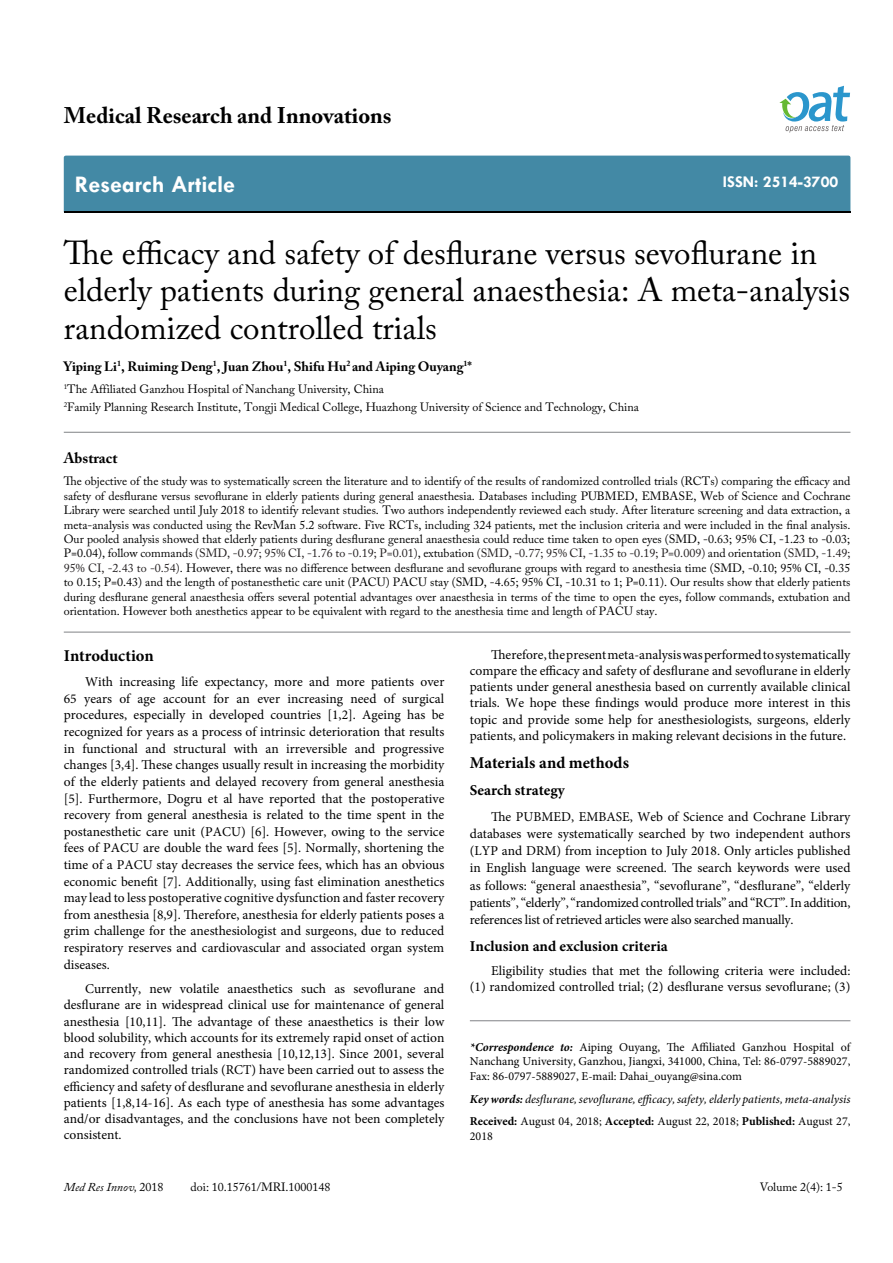
<style>
.page{position:relative;width:893px;height:1263px;background:#fff}
.page>*{position:absolute;margin:0;border:0;box-sizing:border-box;transform-origin:0 0}
.t1{font:33px/37.5px "Adobe Caslon Pro";color:#000}
.t2{font:700 24px "Tw Cen";color:#fff}
.t3{font:700 22.5px "Adobe Caslon Pro";color:#000}
.t4{font:700 16.5px "Minion Pro";color:#000}
.t5{font:700 16.5px "Tw Cen";color:#fff}
.t6{font:700 15px "Minion Pro";color:#000}
.t7{font:700 15px "Adobe Caslon Pro";color:#000}
.t8{font:13.5px/16.6px "Minion Pro";color:#000;text-align:justify}
.t9{font:700 13.5px "Adobe Caslon Pro";color:#000}
.t10{font:12px/14.4px "Adobe Caslon Pro";color:#000}
.t11{font:12px/14.4px "Minion Pro";color:#000;text-align:justify}
.t12{font:italic 12px/23px "Minion Pro";color:#000}
.t13{font:italic 12px "Adobe Caslon Pro";color:#000}
.s1{color:#231f20}
.s2{font-weight:700;font-style:italic}
.s3{font-weight:700}
.s4{font-weight:700;font-style:normal}
.s5{font-style:normal}
</style>
<div class="page">
<div style="left:64px;top:156px;width:786px;height:56px;background:#4389a5"></div>
<svg style="left:779px;top:86px;width:71px;height:47px"></svg>
<hr style="left:64px;top:432px;width:786px;height:1px;background:#808285">
<hr style="left:64px;top:632px;width:786px;height:1px;background:#808285">
<hr style="left:470px;top:1020px;width:380px;height:1px;background:#808285">
<h3 class="t3" style="left:64px;top:102px;width:329px">Medical Research and Innovations</h3>
<h2 class="t2" style="left:75px;top:170px;width:162px">Research Article</h2>
<p class="t5" style="left:723px;top:172px;width:117px">ISSN: 2514-3700</p>
<h1 class="t1" style="left:64px;top:234px;width:788px">The efficacy and safety of desflurane versus sevoflurane in elderly patients during general anaesthesia: A meta-analysis randomized controlled trials</h1>
<p class="t9" style="left:64px;top:358px;width:410px">Yiping Li<sup>1</sup>, Ruiming Deng<sup>1</sup>, Juan Zhou<sup>1</sup>, Shifu Hu<sup>2</sup> and Aiping Ouyang<sup>1</sup>*</p>
<p class="t10" style="left:64px;top:380px;width:577px;line-height:18px"><sup>1</sup>The Affiliated Ganzhou Hospital of Nanchang University, China<br><sup>2</sup>Family Planning Research Institute, Tongji Medical College, Huazhong University of Science and Technology, China</p>
<p class="t7" style="left:64px;top:449px;width:55px">Abstract</p>
<p class="t10" style="left:64px;top:474px;width:788px;text-align:justify">The objective of the study was to systematically screen the literature and to identify of the results of randomized controlled trials (RCTs) comparing the efficacy and safety of desflurane versus sevoflurane in elderly patients during general anaesthesia. Databases including PUBMED, EMBASE, Web of Science and Cochrane Library were searched until July 2018 to identify relevant studies. Two authors independently reviewed each study. After literature screening and data extraction, a meta-analysis was conducted using the RevMan 5.2 software. Five RCTs, including 324 patients, met the inclusion criteria and were included in the final analysis.<br>Our pooled analysis showed that elderly patients during desflurane general anaesthesia could reduce time taken to open eyes (SMD, -0.63; 95% CI, -1.23 to -0.03; P=0.04), follow commands <span class="s1">(SMD, -0.97; 95% CI, -1.76 to -0.19; P=0.01)</span>, extubation <span class="s1">(SMD, -0.77; 95% CI, -1.35 to -0.19; P=0.009)</span> and orientation (<span class="s1">SMD, -1.49; 95% CI, -2.43 to -0.54)</span>. However, there was no difference between desflurane and sevoflurane groups with regard to anesthesia time (SMD, -0.10; 95% CI, -0.35 to 0.15; P=0.43) and the length of postanesthetic care unit (PACU) PACU stay (SMD, -4.65; 95% CI, -10.31 to 1; P=0.11). Our results show that elderly patients during desflurane general anaesthesia offers several potential advantages over anaesthesia in terms of the time to open the eyes, follow commands, extubation and orientation. However both anesthetics appear to be equivalent with regard to the anesthesia time and length of PACU stay.</p>
<p class="t4" style="left:64px;top:644px;width:91px">Introduction</p>
<p class="t8" style="left:64px;top:674px;width:382px;text-indent:21px">With increasing life expectancy, more and more patients over 65 years of age account for an ever increasing need of surgical procedures, especially in developed countries [1,2]. Ageing has be recognized for years as a process of intrinsic deterioration that results in functional and structural with an irreversible and progressive changes [3,4]. These changes usually result in increasing the morbidity of the elderly patients and delayed recovery from general anesthesia [5]. Furthermore, Dogru et al have reported that the postoperative recovery from general anesthesia is related to the time spent in the postanesthetic care unit (PACU) [6]. However, owing to the service fees of PACU are double the ward fees [5]. Normally, shortening the time of a PACU stay decreases the service fees, which has an obvious economic benefit [7]. Additionally, using fast elimination anesthetics may lead to less postoperative cognitive dysfunction and faster recovery from anesthesia [8,9]. Therefore, anesthesia for elderly patients poses a grim challenge for the anesthesiologist and surgeons, due to reduced respiratory reserves and cardiovascular and associated organ system diseases.</p>
<p class="t8" style="left:64px;top:981px;width:382px;line-height:16.2px;text-indent:21px">Currently, new volatile anaesthetics such as sevoflurane and desflurane are in widespread clinical use for maintenance of general anesthesia [10,11]. The advantage of these anaesthetics is their low blood solubility, which accounts for its extremely rapid onset of action and recovery from general anesthesia [10,12,13]. Since 2001, several randomized controlled trials (RCT) have been carried out to assess the efficiency and safety of desflurane and sevoflurane anesthesia in elderly patients [1,8,14-16]. As each type of anesthesia has some advantages and/or disadvantages, and the conclusions have not been completely consistent.</p>
<p class="t8" style="left:470px;top:646px;width:382px;line-height:16.2px;text-indent:21px">Therefore, the present meta-analysis was performed to systematically compare the efficacy and safety of desflurane and sevoflurane in elderly patients under general anesthesia based on currently available clinical trials. We hope these findings would produce more interest in this topic and provide some help for anesthesiologists, surgeons, elderly patients, and policymakers in making relevant decisions in the future.</p>
<p class="t4" style="left:470px;top:751px;width:161px">Materials and methods</p>
<p class="t6" style="left:470px;top:779px;width:96px">Search strategy</p>
<p class="t8" style="left:470px;top:808px;width:382px;line-height:17.2px;text-indent:21px">The PUBMED, EMBASE, Web of Science and Cochrane Library databases were systematically searched by two independent authors (LYP and DRM) from inception to July 2018. Only articles published in English language were screened. The search keywords were used as follows: “general anaesthesia”, “sevoflurane”, “desflurane”, “elderly patients”, “elderly”, “randomized controlled trials” and “RCT”. In addition, references list of retrieved articles were also searched manually.</p>
<p class="t6" style="left:470px;top:935px;width:200px">Inclusion and exclusion criteria</p>
<p class="t8" style="left:470px;top:963px;width:382px;line-height:16.2px;text-align:right">Eligibility studies that met the following criteria were included:<br>(1) randomized controlled trial; (2) desflurane versus sevoflurane; (3)</p>
<p class="t11" style="left:470px;top:1040px;width:382px"><span class="s2">*Correspondence to:</span> Aiping Ouyang, The Affiliated Ganzhou Hospital of Nanchang University, Ganzhou, Jiangxi, 341000, China, Tel: 86-0797-5889027, Fax: 86-0797-5889027, E-mail: Dahai_ouyang@sina.com</p>
<p class="t12" style="left:470px;top:1087px;width:382px"><span class="s3">Key words:</span> desflurane, sevoflurane, efficacy, safety, elderly patients, meta-analysis<br><span class="s4">Received:</span> <span class="s5">August 04, 2018;</span> <span class="s4">Accepted:</span> <span class="s5">August 22, 2018;</span> <span class="s4">Published:</span> <span class="s5">August 27,</span></p>
<p class="t11" style="left:470px;top:1129px;width:25px">2018</p>
<p class="t13" style="left:64px;top:1180px;width:101px">Med Res Innov, <span class="s5">2018</span></p>
<p class="t10" style="left:191px;top:1180px;width:141px">doi: 10.15761/MRI.1000148</p>
<p class="t10" style="left:760px;top:1180px;width:84px">Volume 2(4): 1-5</p>
</div>
